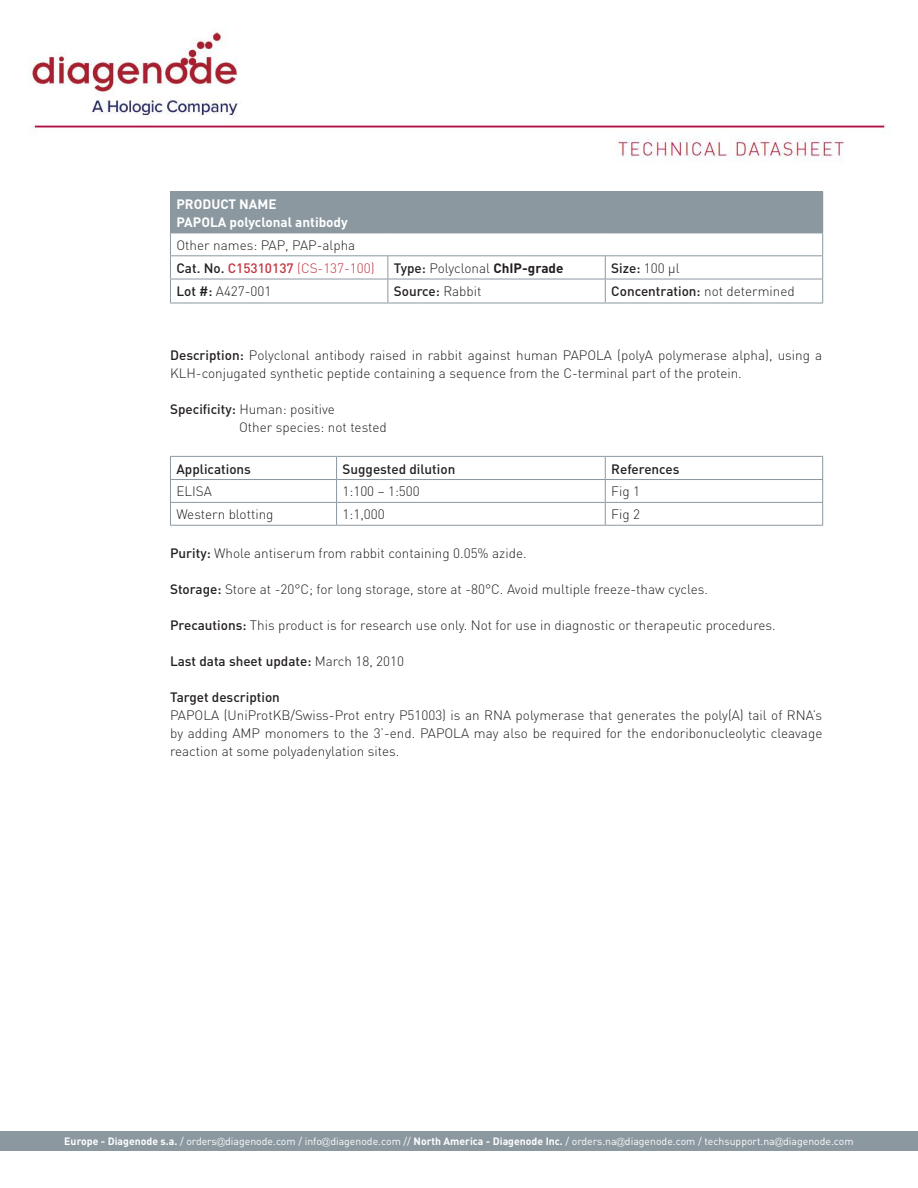
<style>
.page{position:relative;width:918px;height:1188px;background:#fff}
.page>*{position:absolute;margin:0;border:0;box-sizing:border-box;transform-origin:0 0}
.BODY{font:300 13.5px/18px "DIN";color:#231f20}
.TAB{font:500 13.5px "DIN";color:#231f20}
.TAB-2{font:300 13.5px "DIN";color:#231f20}
.BODY-2{font:500 13.5px "DIN";color:#231f20}
.BODY-3{font:700 13.5px "DIN";color:#fff}
.TAB-3{font:300 13.5px "DIN";color:#c23440}
.t1{font:10.5px "DIN";color:#fff}
.s1{font-weight:500;color:#231f20}
.s2{font-weight:500}
.s3{font-weight:700}
.s4{font-weight:300}
.s5{font-family:"Gill Sans";font-weight:300}
</style>
<div class="page">
<div style="left:0;top:1131px;width:918px;height:20px;background:#8b98a0"></div>
<div style="left:170px;top:192px;width:653px;height:41px;background:#8b98a0"></div>
<hr style="left:170px;top:191px;width:218px;height:1px;background:#8b98a0">
<hr style="left:388px;top:191px;width:217px;height:1px;background:#8b98a0">
<hr style="left:605px;top:191px;width:218px;height:1px;background:#8b98a0">
<hr style="left:170px;top:233px;width:218px;height:1px;background:#8b98a0">
<hr style="left:388px;top:233px;width:217px;height:1px;background:#8b98a0">
<hr style="left:605px;top:233px;width:218px;height:1px;background:#8b98a0">
<hr style="left:170px;top:255px;width:218px;height:1px;background:#8b98a0">
<hr style="left:388px;top:255px;width:217px;height:1px;background:#8b98a0">
<hr style="left:605px;top:255px;width:218px;height:1px;background:#8b98a0">
<hr style="left:170px;top:279px;width:218px;height:1px;background:#8b98a0">
<svg style="left:170px;top:233px;width:1px;height:70px"></svg>
<hr style="left:388px;top:279px;width:217px;height:1px;background:#8b98a0">
<svg style="left:387px;top:256px;width:1px;height:47px"></svg>
<hr style="left:605px;top:279px;width:218px;height:1px;background:#8b98a0">
<svg style="left:605px;top:256px;width:1px;height:47px"></svg>
<svg style="left:822px;top:233px;width:1px;height:70px"></svg>
<hr style="left:170px;top:303px;width:218px;height:1px;background:#8b98a0">
<hr style="left:388px;top:303px;width:217px;height:1px;background:#8b98a0">
<hr style="left:605px;top:303px;width:218px;height:1px;background:#8b98a0">
<hr style="left:170px;top:456px;width:167px;height:1px;background:#8b98a0">
<hr style="left:337px;top:456px;width:268px;height:1px;background:#8b98a0">
<hr style="left:605px;top:456px;width:218px;height:1px;background:#8b98a0">
<hr style="left:170px;top:479px;width:167px;height:1px;background:#8b98a0">
<hr style="left:337px;top:479px;width:268px;height:1px;background:#8b98a0">
<hr style="left:605px;top:479px;width:218px;height:1px;background:#8b98a0">
<hr style="left:170px;top:502px;width:167px;height:1px;background:#8b98a0">
<svg style="left:170px;top:457px;width:1px;height:68px"></svg>
<hr style="left:337px;top:502px;width:268px;height:1px;background:#8b98a0">
<svg style="left:336px;top:457px;width:1px;height:68px"></svg>
<hr style="left:605px;top:502px;width:218px;height:1px;background:#8b98a0">
<svg style="left:605px;top:457px;width:1px;height:68px"></svg>
<svg style="left:822px;top:457px;width:1px;height:68px"></svg>
<hr style="left:170px;top:525px;width:167px;height:1px;background:#8b98a0">
<hr style="left:337px;top:525px;width:268px;height:1px;background:#8b98a0">
<hr style="left:605px;top:525px;width:218px;height:1px;background:#8b98a0">
<img style="left:28px;top:29px;width:859px;height:133px">
<p class="BODY-3" style="left:176px;top:195px;width:102px">PRODUCT NAME</p>
<p class="BODY-3" style="left:176px;top:213px;width:173px">PAPOLA polyclonal antibody</p>
<p class="BODY" style="left:176px;top:236px;width:180px">Other names: PAP, PAP-alpha</p>
<p class="TAB-3" style="left:176px;top:260px;width:200px"><span class="s1">Cat. No.</span> <span class="s2">C15310137</span> (CS-137-100)</p>
<p class="TAB-2" style="left:394px;top:260px;width:171px"><span class="s2">Type:</span> Polyclonal <span class="s3">ChIP-grade</span></p>
<p class="TAB" style="left:611px;top:259px;width:70px">Size: <span class="s4">100 μl</span></p>
<p class="TAB-2" style="left:176px;top:283px;width:96px"><span class="s2">Lot #:</span> A427-001</p>
<p class="TAB" style="left:394px;top:283px;width:89px">Source: <span class="s4">Rabbit</span></p>
<p class="TAB" style="left:611px;top:283px;width:185px">Concentration: <span class="s4">not determined</span></p>
<p class="BODY" style="left:170px;top:346px;width:654px"><span class="s2">Description:</span> Polyclonal antibody raised in rabbit against human PAPOLA (polyA polymerase alpha), using a<br>KLH-conjugated synthetic peptide containing a sequence from the C-terminal part of the protein.</p>
<p class="BODY" style="left:170px;top:400px;width:166px"><span class="s2">Specificity:</span> Human: positive</p>
<p class="BODY" style="left:239px;top:418px;width:149px">Other species: not tested</p>
<p class="TAB" style="left:176px;top:460px;width:76px">Applications</p>
<p class="TAB" style="left:343px;top:460px;width:114px">Suggested dilution</p>
<p class="TAB" style="left:611px;top:460px;width:70px">References</p>
<p class="TAB-2" style="left:176px;top:483px;width:37px">ELISA</p>
<p class="TAB-2" style="left:343px;top:483px;width:79px">1:100 – 1:500</p>
<p class="TAB-2" style="left:611px;top:483px;width:30px">Fig 1</p>
<p class="TAB-2" style="left:176px;top:506px;width:99px">Western blotting</p>
<p class="TAB-2" style="left:343px;top:506px;width:44px">1:1,000</p>
<p class="TAB-2" style="left:611px;top:506px;width:30px">Fig 2</p>
<p class="BODY" style="left:170px;top:544px;width:358px"><span class="s2">Purity:</span> Whole antiserum from rabbit containing 0.05% azide.</p>
<p class="BODY" style="left:170px;top:580px;width:540px"><span class="s2">Storage:</span> Store at -20°C; for long storage, store at -80°C. Avoid multiple freeze-thaw cycles.</p>
<p class="BODY" style="left:170px;top:616px;width:607px"><span class="s2">Precautions:</span> This product is for research use only. Not for use in diagnostic or therapeutic procedures.</p>
<p class="BODY-2" style="left:170px;top:653px;width:235px">Last data sheet update: <span class="s4">March 18, 2010</span></p>
<p class="BODY-2" style="left:170px;top:689px;width:111px">Target description</p>
<p class="BODY" style="left:170px;top:706px;width:654px;text-align:justify">PAPOLA (UniProtKB/Swiss-Prot entry P51003) is an RNA polymerase that generates the poly(A) tail of RNA’s by adding AMP monomers to the 3’-end. PAPOLA may also be required for the endoribonucleolytic cleavage reaction at some polyadenylation sites.</p>
<p class="t1" style="left:64px;top:1134px;width:791px"><span class="s3">Europe - Diagenode s.a.</span> / orders<span class="s5">@</span>diagenode.com / info<span class="s5">@</span>diagenode.com // <span class="s3">North America - Diagenode Inc.</span> / orders.na<span class="s5">@</span>diagenode.com / techsupport.na<span class="s5">@</span>diagenode.com</p>
</div>
